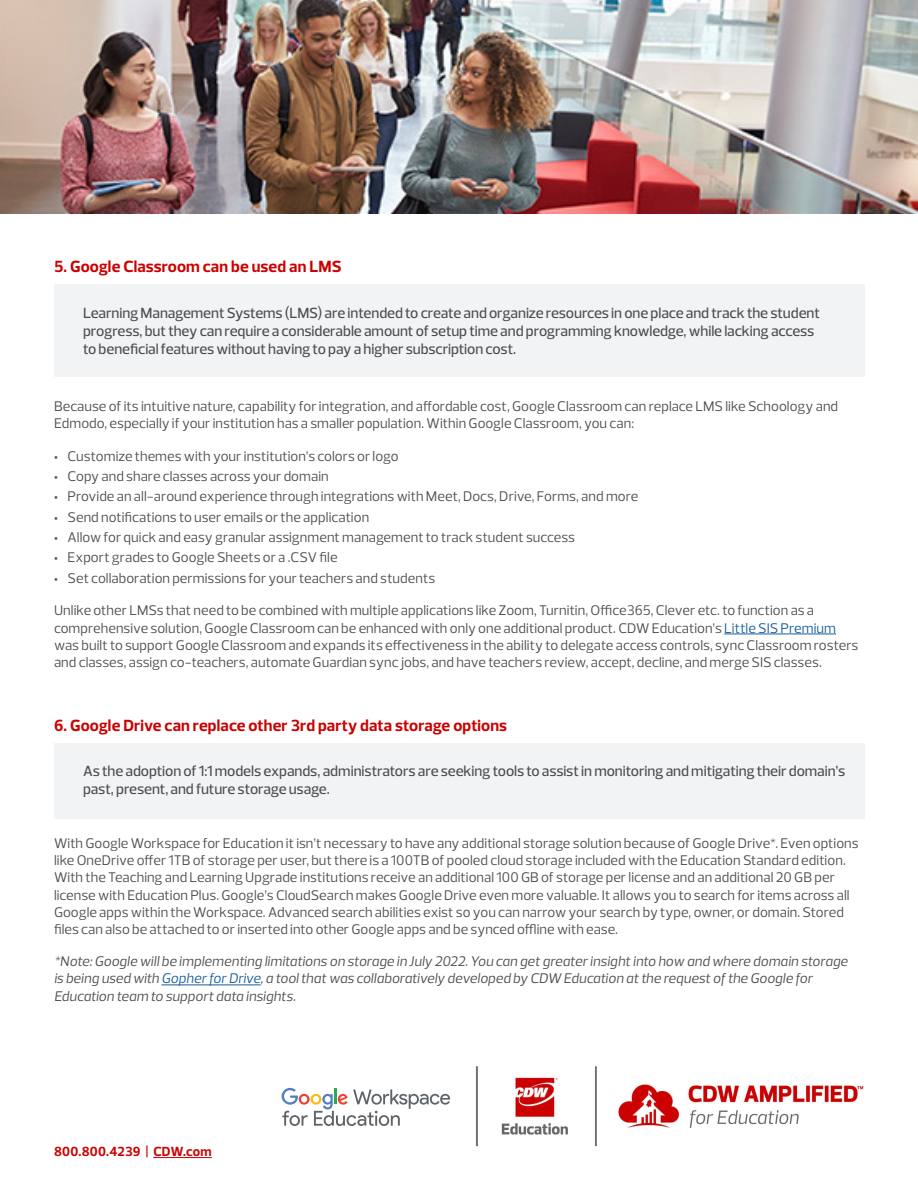
<style>
.page{position:relative;width:918px;height:1188px;background:#fff}
.page>*{position:absolute;margin:0;border:0;box-sizing:border-box;transform-origin:0 0}
.t1{font:700 16.5px "Prelo";letter-spacing:.005em;color:#c00}
.t2{font:500 15px/18px "Prelo";letter-spacing:-.005em;color:#4b4c4d}
.t3{font:14.25px/17.1px "Prelo";letter-spacing:.005em;color:#4b4c4d}
.t4{font:italic 14.25px/17.1px "Prelo";color:#4b4c4d}
.t5{font:700 13.5px "Prelo";letter-spacing:.015em;color:#c00}
.s1{font-weight:900}
.s2{color:#175d9e}
</style>
<div class="page">
<div style="left:54px;top:284px;width:810px;height:93px;background:#f2f3f4"></div>
<div style="left:54px;top:743px;width:810px;height:75px;background:#f2f3f4"></div>
<hr style="left:153px;top:1157px;width:59px;height:1px;background:#c00">
<svg style="left:282px;top:1088px;width:168px;height:38px"></svg>
<hr style="left:724px;top:634px;width:112px;height:1px;background:#175d9e">
<hr style="left:161px;top:985px;width:100px;height:1px;background:#175d9e">
<img style="left:501px;top:1066px;width:363px;height:81px">
<img style="left:476px;top:1066px;width:2px;height:81px">
<img style="left:0;top:0;width:918px;height:214px">
<p class="t1" style="left:54px;top:256px;width:289px">5. Google Classroom can be used an LMS</p>
<p class="t2" style="left:83px;top:304px;width:739px">Learning Management Systems (LMS) are intended to create and organize resources in one place and track the student progress, but they can require a considerable amount of setup time and programming knowledge, while lacking access to beneficial features without having to pay a higher subscription cost.</p>
<p class="t3" style="left:54px;top:398px;width:786px">Because of its intuitive nature, capability for integration, and affordable cost, Google Classroom can replace LMS like Schoology and<br>Edmodo, especially if your institution has a smaller population. Within Google Classroom, you can:</p>
<p class="t3" style="left:54px;top:448px;width:346px"><span class="s1">•</span> Customize themes with your institution’s colors or logo</p>
<p class="t3" style="left:54px;top:468px;width:276px"><span class="s1">•</span> Copy and share classes across your domain</p>
<p class="t3" style="left:54px;top:488px;width:586px"><span class="s1">•</span> Provide an all-around experience through integrations with Meet, Docs, Drive, Forms, and more</p>
<p class="t3" style="left:54px;top:509px;width:317px"><span class="s1">•</span> Send notifications to user emails or the application</p>
<p class="t3" style="left:54px;top:529px;width:523px"><span class="s1">•</span> Allow for quick and easy granular assignment management to track student success</p>
<p class="t3" style="left:54px;top:549px;width:285px"><span class="s1">•</span> Export grades to Google Sheets or a .CSV file</p>
<p class="t3" style="left:54px;top:570px;width:383px"><span class="s1">•</span> Set collaboration permissions for your teachers and students</p>
<p class="t3" style="left:54px;top:602px;width:806px">Unlike other LMSs that need to be combined with multiple applications like Zoom, Turnitin, Office365, Clever etc. to function as a comprehensive solution, Google Classroom can be enhanced with only one additional product. CDW Education’s <span class="s2">Little SIS Premium </span>was built to support Google Classroom and expands its effectiveness in the ability to delegate access controls, sync Classroom rosters and classes, assign co-teachers, automate Guardian sync jobs, and have teachers review, accept, decline, and merge SIS classes.</p>
<p class="t1" style="left:54px;top:715px;width:455px">6. Google Drive can replace other 3rd party data storage options</p>
<p class="t2" style="left:83px;top:762px;width:764px">As the adoption of 1:1 models expands, administrators are seeking tools to assist in monitoring and mitigating their domain’s past, present, and future storage usage.</p>
<p class="t3" style="left:54px;top:835px;width:806px">With Google Workspace for Education it isn’t necessary to have any additional storage solution because of Google Drive*. Even options like OneDrive offer 1TB of storage per user, but there is a 100TB of pooled cloud storage included with the Education Standard edition.<br>With the Teaching and Learning Upgrade institutions receive an additional 100 GB of storage per license and an additional 20 GB per license with Education Plus. Google’s CloudSearch makes Google Drive even more valuable. It allows you to search for items across all Google apps within the Workspace. Advanced search abilities exist so you can narrow your search by type, owner, or domain. Stored files can also be attached to or inserted into other Google apps and be synced offline with ease.</p>
<p class="t4" style="left:54px;top:953px;width:795px">*Note: Google will be implementing limitations on storage in July 2022. You can get greater insight into how and where domain storage is being used with <span class="s2">Gopher for Drive</span>, a tool that was collaboratively developed by CDW Education at the request of the Google for<br>Education team to support data insights.</p>
<p class="t5" style="left:54px;top:1143px;width:159px">800.800.4239 | CDW.com</p>
</div>
